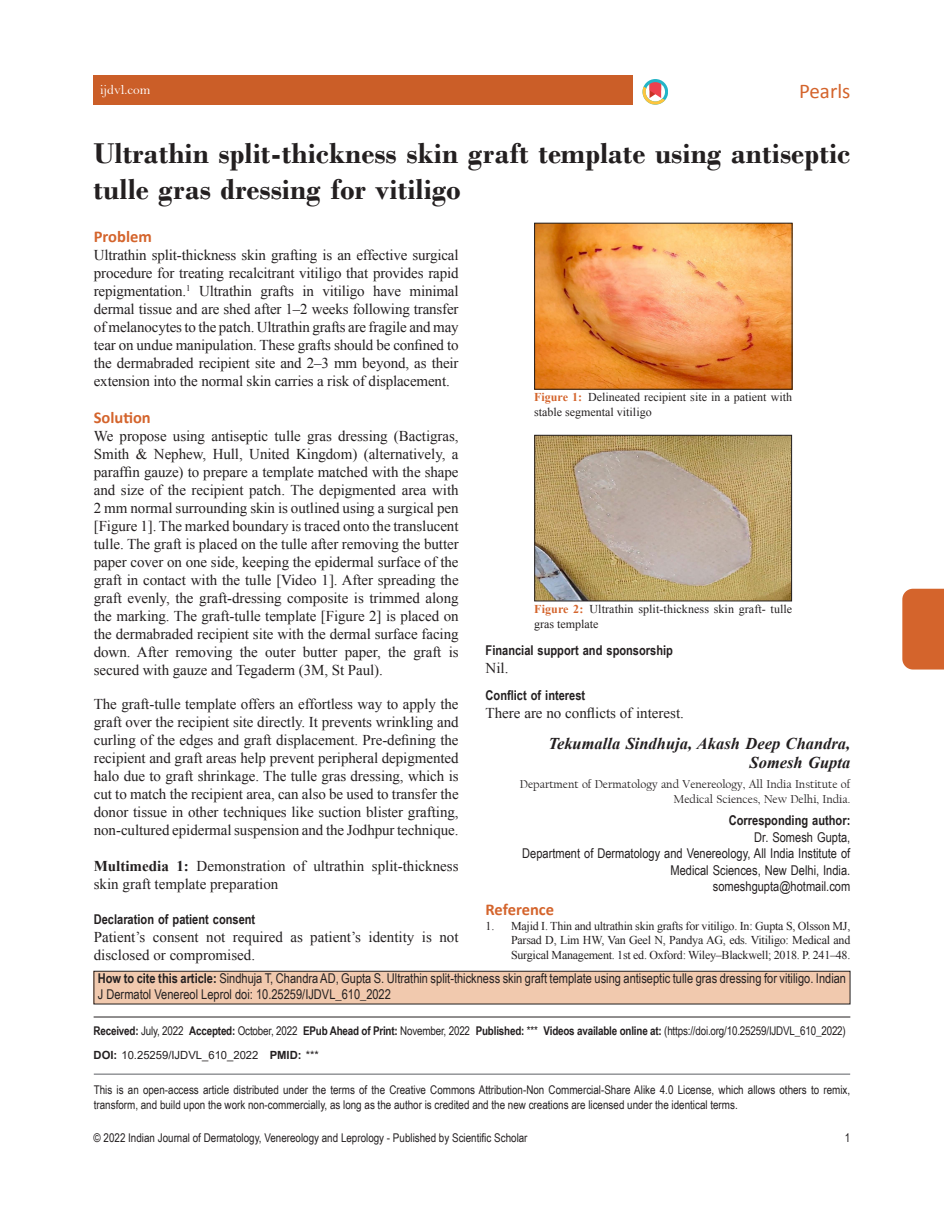
<style>
.page{position:relative;width:944px;height:1214px;background:#fff}
.page>*{position:absolute;margin:0;border:0;box-sizing:border-box;transform-origin:0 0}
.t1{font:700 30px/36px "Bodoni";color:#231f20}
.t2{font:21px "Calibri";color:#d4642c}
.t3{font:italic 700 16.5px/19.8px "Times New Roman";color:#231f20;text-align:right}
.t4{font:700 16.5px "Calibri";color:#d4642c}
.t5{font:15px/18px "Times New Roman";color:#231f20;text-align:justify}
.t6{font:13.5px/16.5px "Arial Narrow";color:#231f20;text-align:right}
.t7{font:700 13.5px "Arial Narrow";color:#231f20}
.t8{font:13.5px "Bell";color:#fff}
.t9{font:12px/15px "Arial Narrow";color:#231f20}
.t10{font:12px/14.4px "Times New Roman";color:#231f20}
.t11{font:12px/14.4px "Californian FB";color:#231f20;text-align:right}
.t12{font:11.25px "Arial";color:#231f20}
.s1{font-weight:700}
.s2{font-weight:700;color:#d4642c}
</style>
<div class="page">
<div style="left:94px;top:971px;width:756px;height:32px;background:#f1c9ae"></div>
<div style="left:94px;top:970px;width:756px;height:34px;border:1px solid #231f20"></div>
<hr style="left:94px;top:1016px;width:756px;height:1px;background:#231f20">
<img style="left:536px;top:225px;width:254px;height:162px">
<img style="left:536px;top:437px;width:253px;height:162px">
<div style="left:534px;top:435px;width:257px;height:166px;border:1px solid #231f20"></div>
<div style="left:902px;top:588px;width:42px;height:81px;background:#d4642c"></div>
<div style="left:94px;top:75px;width:539px;height:30px;background:#cb5e28"></div>
<svg style="left:642px;top:79px;width:26px;height:26px"></svg>
<hr style="left:94px;top:1073px;width:756px;height:2px;background:#939598">
<p class="t8" style="left:100px;top:82px;width:52px">ijdvl.com</p>
<h2 class="t2" style="left:799px;top:78px;width:53px">Pearls</h2>
<h1 class="t1" style="left:94px;top:135px;width:757px">Ultrathin split-thickness skin graft template using antiseptic tulle gras dressing for vitiligo</h1>
<p class="t4" style="left:94px;top:225px;width:59px">Problem</p>
<p class="t5" style="left:94px;top:245px;width:366px">Ultrathin split-thickness skin grafting is an effective surgical procedure for treating recalcitrant vitiligo that provides rapid repigmentation.<sup>1</sup> Ultrathin grafts in vitiligo have minimal dermal tissue and are shed after 1–2 weeks following transfer of melanocytes to the patch. Ultrathin grafts are fragile and may tear on undue manipulation. These grafts should be confined to the dermabraded recipient site and 2–3 mm beyond, as their extension into the normal skin carries a risk of displacement.</p>
<p class="t4" style="left:94px;top:405px;width:58px">Solution</p>
<p class="t5" style="left:94px;top:426px;width:366px">We propose using antiseptic tulle gras dressing (Bactigras, Smith &amp; Nephew, Hull, United Kingdom) (alternatively, a paraffin gauze) to prepare a template matched with the shape and size of the recipient patch. The depigmented area with 2 mm normal surrounding skin is outlined using a surgical pen [Figure 1]. The marked boundary is traced onto the translucent tulle. The graft is placed on the tulle after removing the butter paper cover on one side, keeping the epidermal surface of the graft in contact with the tulle [Video 1]. After spreading the graft evenly, the graft-dressing composite is trimmed along the marking. The graft-tulle template [Figure 2] is placed on the dermabraded recipient site with the dermal surface facing down. After removing the outer butter paper, the graft is secured with gauze and Tegaderm (3M, St Paul).</p>
<p class="t5" style="left:94px;top:695px;width:366px">The graft-tulle template offers an effortless way to apply the graft over the recipient site directly. It prevents wrinkling and curling of the edges and graft displacement. Pre-defining the recipient and graft areas help prevent peripheral depigmented halo due to graft shrinkage. The tulle gras dressing, which is cut to match the recipient area, can also be used to transfer the donor tissue in other techniques like suction blister grafting, non-cultured epidermal suspension and the Jodhpur technique.</p>
<p class="t5" style="left:94px;top:857px;width:366px"><span class="s1">Multimedia 1:</span> Demonstration of ultrathin split-thickness skin graft template preparation</p>
<p class="t7" style="left:94px;top:908px;width:163px">Declaration of patient consent</p>
<p class="t5" style="left:94px;top:927px;width:366px">Patient’s consent not required as patient’s identity is not disclosed or compromised.</p>
<p class="t10" style="left:534px;top:390px;width:259px"><span class="s2">Figure 1:</span> Delineated recipient site in a patient with stable segmental vitiligo</p>
<p class="t10" style="left:534px;top:602px;width:259px"><span class="s2">Figure 2:</span> Ultrathin split-thickness skin graft- tulle gras template</p>
<p class="t7" style="left:485px;top:640px;width:189px">Financial support and sponsorship</p>
<p class="t5" style="left:485px;top:659px;width:24px">Nil.</p>
<p class="t7" style="left:485px;top:685px;width:101px">Conflict of interest</p>
<p class="t5" style="left:485px;top:704px;width:200px">There are no conflicts of interest.</p>
<p class="t3" style="left:548px;top:732px;width:303px">Tekumalla Sindhuja, Akash Deep Chandra,<br>Somesh Gupta</p>
<p class="t11" style="left:520px;top:777px;width:332px">Department of Dermatology and Venereology, All India Institute of<br>Medical Sciences, New Delhi, India.</p>
<p class="t7" style="left:728px;top:810px;width:123px">Corresponding author:</p>
<p class="t6" style="left:522px;top:828px;width:329px">Dr. Somesh Gupta,<br>Department of Dermatology and Venereology, All India Institute of Medical Sciences, New Delhi, India.<br>someshgupta@hotmail.com</p>
<p class="t4" style="left:485px;top:898px;width:70px">Reference</p>
<p class="t10" style="left:511px;top:918px;width:341px;text-align:justify;text-indent:-26px">1. Majid I. Thin and ultrathin skin grafts for vitiligo. In: Gupta S, Olsson MJ, Parsad D, Lim HW, Van Geel N, Pandya AG, eds. Vitiligo: Medical and Surgical Management. 1st ed. Oxford: Wiley–Blackwell; 2018. P. 241–48.</p>
<p class="t6" style="left:98px;top:969px;width:749px;text-align:left"><span class="s1">How to cite this article:</span> Sindhuja T, Chandra AD, Gupta S. Ultrathin split-thickness skin graft template using antiseptic tulle gras dressing for vitiligo. Indian<br>J Dermatol Venereol Leprol doi: 10.25259/IJDVL_610_2022</p>
<p class="t9" style="left:94px;top:1023px;width:753px"><span class="s1">Received:</span> July, 2022 <span class="s1">Accepted:</span> October, 2022 <span class="s1">EPub Ahead of Print:</span> November, 2022 <span class="s1">Published:</span> *** <span class="s1">Videos available online at:</span> (https://doi.org/10.25259/IJDVL_610_2022)</p>
<p class="t12" style="left:94px;top:1047px;width:227px"><span class="s1">DOI:</span> 10.25259/IJDVL_610_2022 <span class="s1">PMID:</span> ***</p>
<p class="t9" style="left:94px;top:1082px;width:758px">This is an open-access article distributed under the terms of the Creative Commons Attribution-Non Commercial-Share Alike 4.0 License, which allows others to remix, transform, and build upon the work non-commercially, as long as the author is credited and the new creations are licensed under the identical terms.</p>
<p class="t9" style="left:94px;top:1129px;width:435px">© 2022 Indian Journal of Dermatology, Venereology and Leprology - Published by Scientific Scholar</p>
<p class="t9" style="left:844px;top:1129px;width:7px">1</p>
</div>
